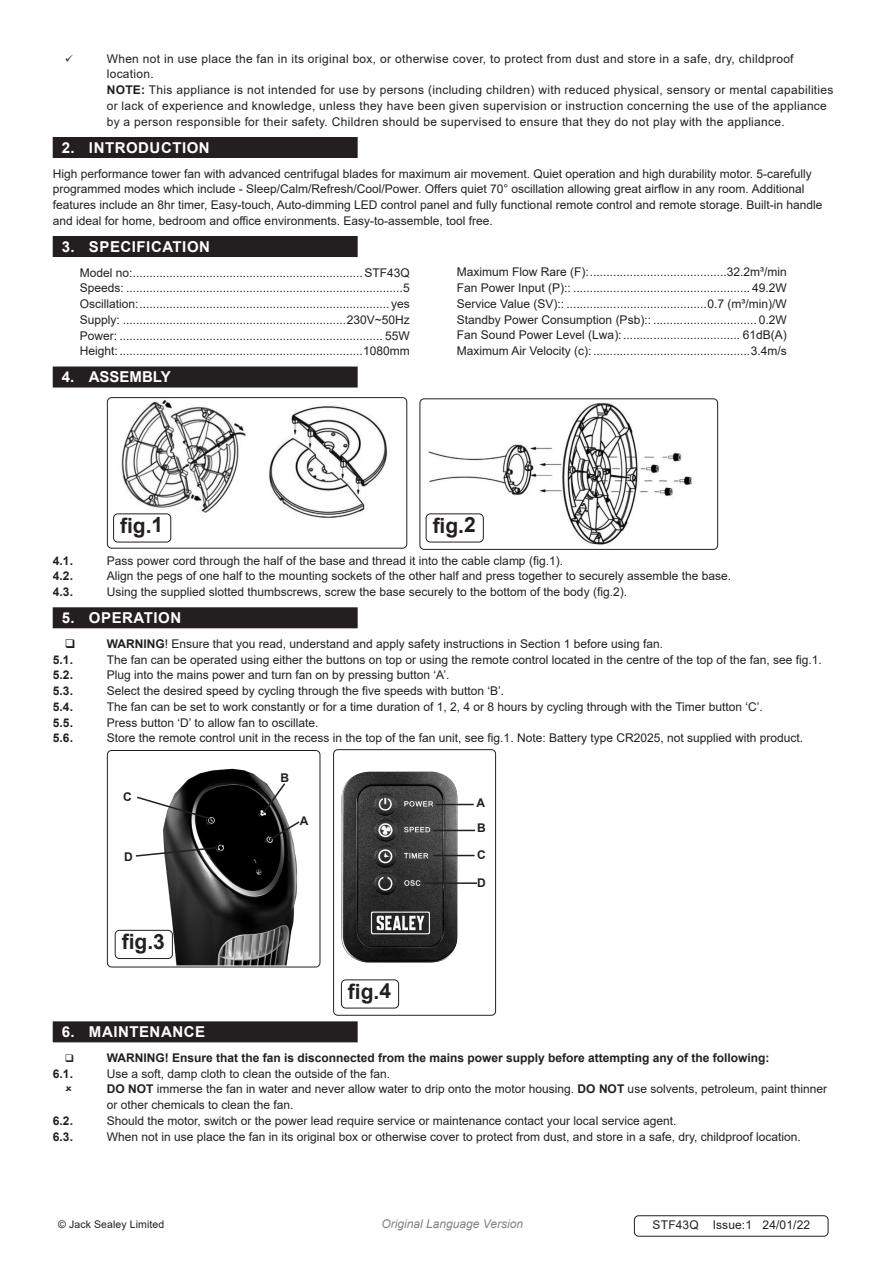
<style>
.page{position:relative;width:893px;height:1263px;background:#fff}
.page>*{position:absolute;margin:0;border:0;box-sizing:border-box;transform-origin:0 0}
.t1{font:700 21px "Arial";color:#231f20}
.t2{font:700 15px "Arial";letter-spacing:.035em;color:#fff}
.t3{font:700 15px "Arial";color:#fff}
.Body{font:12px/15.8px "Arial";color:#231f20}
.Specifications__Tabb{font:12px "Arial";color:#231f20}
.Body-2{font:12px/15.8px "Arial";letter-spacing:.025em;color:#231f20}
.Body-3{font:700 12px "Arial";color:#231f20}
.t4{font:italic 12px "Arial";color:#808285}
.Body__Footer{font:12px "Arial";letter-spacing:.01em;color:#231f20}
.Body__Justified__7pt{font:10.5px "Arial";letter-spacing:.01em;color:#231f20}
.s1{font-weight:700}
</style>
<div class="page">
<div style="left:53px;top:137px;width:305px;height:21px;background:#231f20"></div>
<div style="left:53px;top:236px;width:305px;height:21px;background:#231f20"></div>
<div style="left:53px;top:366px;width:305px;height:21px;background:#231f20"></div>
<div style="left:53px;top:607px;width:305px;height:21px;background:#231f20"></div>
<div style="left:53px;top:1021px;width:305px;height:21px;background:#231f20"></div>
<div style="left:634px;top:1215px;width:194px;height:21px;border:1px solid #231f20;border-radius:4px"></div>
<img style="left:137px;top:768px;width:160px;height:197px">
<div style="left:107px;top:750px;width:213px;height:217px;border:1px solid #231f20;border-radius:4px"></div>
<img style="left:341px;top:772px;width:118px;height:190px">
<div style="left:333px;top:749px;width:163px;height:267px;border:1px solid #231f20;border-radius:4px"></div>
<div style="left:115px;top:930px;width:57px;height:28px;background:#fff;border-radius:4px"></div>
<div style="left:115px;top:930px;width:58px;height:29px;border:1px solid #231f20;border-radius:4px"></div>
<div style="left:341px;top:979px;width:58px;height:29px;border:1px solid #231f20;border-radius:4px"></div>
<hr style="left:436px;top:804px;width:38px;height:1px;background:#231f20">
<hr style="left:433px;top:830px;width:42px;height:1px;background:#231f20">
<hr style="left:433px;top:855px;width:42px;height:1px;background:#231f20">
<hr style="left:425px;top:882px;width:52px;height:2px;background:#231f20">
<svg style="left:262px;top:781px;width:38px;height:60px"></svg>
<svg style="left:137px;top:795px;width:74px;height:25px"></svg>
<svg style="left:135px;top:846px;width:82px;height:12px"></svg>
<img style="left:121px;top:399px;width:267px;height:130px">
<div style="left:107px;top:397px;width:300px;height:152px;border:1px solid #231f20;border-radius:4px"></div>
<img style="left:420px;top:399px;width:296px;height:146px">
<div style="left:420px;top:398px;width:298px;height:152px;border:1px solid #231f20;border-radius:4px"></div>
<div style="left:114px;top:514px;width:57px;height:28px;background:#fff;border-radius:4px"></div>
<div style="left:113px;top:513px;width:58px;height:29px;border:1px solid #231f20;border-radius:4px"></div>
<div style="left:426px;top:514px;width:57px;height:28px;background:#fff;border-radius:4px"></div>
<div style="left:426px;top:513px;width:58px;height:29px;border:1px solid #231f20;border-radius:4px"></div>
<p class="Body-2" style="left:107px;top:51px;width:688px">When not in use place the fan in its original box, or otherwise cover, to protect from dust and store in a safe, dry, childproof location.</p>
<p class="Body-2" style="left:107px;top:82px;width:728px"><span class="s1">NOTE:</span> This appliance is not intended for use by persons (including children) with reduced physical, sensory or mental capabilities or lack of experience and knowledge, unless they have been given supervision or instruction concerning the use of the appliance by a person responsible for their safety. Children should be supervised to ensure that they do not play with the appliance.</p>
<p class="t2" style="left:62px;top:137px;width:149px">2. INTRODUCTION</p>
<p class="Body" style="left:53px;top:165px;width:771px">High performance tower fan with advanced centrifugal blades for maximum air movement. Quiet operation and high durability motor. 5-carefully programmed modes which include - Sleep/Calm/Refresh/Cool/Power. Offers quiet 70° oscillation allowing great airflow in any room. Additional features include an 8hr timer, Easy-touch, Auto-dimming LED control panel and fully functional remote control and remote storage. Built-in handle and ideal for home, bedroom and office environments. Easy-to-assemble, tool free.</p>
<p class="t2" style="left:62px;top:236px;width:150px">3. SPECIFICATION</p>
<p class="Specifications__Tabb" style="left:80px;top:264px;width:332px">Model no:.....................................................................STF43Q</p>
<p class="Specifications__Tabb" style="left:80px;top:280px;width:331px">Speeds: ...................................................................................5</p>
<p class="Specifications__Tabb" style="left:80px;top:296px;width:331px">Oscillation:...........................................................................yes</p>
<p class="Specifications__Tabb" style="left:80px;top:311px;width:331px">Supply: ...................................................................230V~50Hz</p>
<p class="Specifications__Tabb" style="left:80px;top:327px;width:331px">Power: ............................................................................... 55W</p>
<p class="Specifications__Tabb" style="left:80px;top:343px;width:331px">Height:.........................................................................1080mm</p>
<p class="t3" style="left:62px;top:366px;width:110px">4. ASSEMBLY</p>
<p class="Specifications__Tabb" style="left:457px;top:264px;width:331px">Maximum Flow Rare (F):.........................................32.2m³/min</p>
<p class="Specifications__Tabb" style="left:457px;top:280px;width:331px">Fan Power Input (P):: ..................................................... 49.2W</p>
<p class="Specifications__Tabb" style="left:457px;top:295px;width:332px">Service Value (SV):: ..........................................0.7 (m³/min)/W</p>
<p class="Specifications__Tabb" style="left:457px;top:311px;width:332px">Standby Power Consumption (Psb):: ............................... 0.2W</p>
<p class="Specifications__Tabb" style="left:457px;top:327px;width:331px">Fan Sound Power Level (Lwa):................................... 61dB(A)</p>
<p class="Specifications__Tabb" style="left:457px;top:343px;width:332px">Maximum Air Velocity (c): ...............................................3.4m/s</p>
<p class="t1" style="left:120px;top:510px;width:45px">fig.1</p>
<p class="t1" style="left:433px;top:510px;width:45px">fig.2</p>
<p class="Body-3" style="left:53px;top:552px;width:22px">4.1.</p>
<p class="Body" style="left:107px;top:552px;width:458px">Pass power cord through the half of the base and thread it into the cable clamp (fig.1).</p>
<p class="Body-3" style="left:53px;top:568px;width:22px">4.2.</p>
<p class="Body" style="left:107px;top:568px;width:626px">Align the pegs of one half to the mounting sockets of the other half and press together to securely assemble the base.</p>
<p class="Body-3" style="left:53px;top:583px;width:22px">4.3.</p>
<p class="Body" style="left:107px;top:584px;width:522px">Using the supplied slotted thumbscrews, screw the base securely to the bottom of the body (fig.2).</p>
<p class="t2" style="left:62px;top:607px;width:121px">5. OPERATION</p>
<p class="Body" style="left:107px;top:636px;width:558px"><span class="s1">WARNING</span>! Ensure that you read, understand and apply safety instructions in Section 1 before using fan.</p>
<p class="Body-3" style="left:53px;top:651px;width:22px">5.1.</p>
<p class="Body" style="left:107px;top:651px;width:717px">The fan can be operated using either the buttons on top or using the remote control located in the centre of the top of the fan, see fig.1.</p>
<p class="Body-3" style="left:53px;top:667px;width:22px">5.2.</p>
<p class="Body" style="left:107px;top:667px;width:344px">Plug into the mains power and turn fan on by pressing button ‘A’.</p>
<p class="Body-3" style="left:53px;top:682px;width:22px">5.3.</p>
<p class="Body" style="left:107px;top:683px;width:399px">Select the desired speed by cycling through the five speeds with button ‘B’.</p>
<p class="Body-3" style="left:53px;top:698px;width:22px">5.4.</p>
<p class="Body" style="left:107px;top:699px;width:658px">The fan can be set to work constantly or for a time duration of 1, 2, 4 or 8 hours by cycling through with the Timer button ‘C’.</p>
<p class="Body-3" style="left:53px;top:714px;width:22px">5.5.</p>
<p class="Body" style="left:107px;top:714px;width:213px">Press button ‘D’ to allow fan to oscillate.</p>
<p class="Body-3" style="left:53px;top:730px;width:22px">5.6.</p>
<p class="Body" style="left:107px;top:730px;width:698px">Store the remote control unit in the recess in the top of the fan unit, see fig.1. Note: Battery type CR2025, not supplied with product.</p>
<p class="Body-3" style="left:123px;top:788px;width:10px">C</p>
<p class="Body-3" style="left:124px;top:849px;width:10px">D</p>
<p class="t1" style="left:122px;top:927px;width:45px">fig.3</p>
<p class="Body-3" style="left:280px;top:769px;width:10px">B</p>
<p class="Body-3" style="left:300px;top:812px;width:10px">A</p>
<p class="t1" style="left:348px;top:976px;width:45px">fig.4</p>
<p class="Body-3" style="left:476px;top:794px;width:10px">A</p>
<p class="Body-3" style="left:477px;top:820px;width:10px">B</p>
<p class="Body-3" style="left:477px;top:846px;width:10px">C</p>
<p class="Body-3" style="left:477px;top:875px;width:10px">D</p>
<p class="t2" style="left:62px;top:1021px;width:145px">6. MAINTENANCE</p>
<p class="Body-3" style="left:107px;top:1049px;width:664px">WARNING! Ensure that the fan is disconnected from the mains power supply before attempting any of the following:</p>
<p class="Body-3" style="left:53px;top:1065px;width:22px">6.1.</p>
<p class="Body" style="left:107px;top:1065px;width:285px">Use a soft, damp cloth to clean the outside of the fan.</p>
<p class="Body" style="left:107px;top:1081px;width:722px"><span class="s1">DO NOT</span> immerse the fan in water and never allow water to drip onto the motor housing. <span class="s1">DO NOT</span> use solvents, petroleum, paint thinner or other chemicals to clean the fan.</p>
<p class="Body-3" style="left:53px;top:1112px;width:22px">6.2.</p>
<p class="Body" style="left:107px;top:1113px;width:571px">Should the motor, switch or the power lead require service or maintenance contact your local service agent.</p>
<p class="Body-3" style="left:53px;top:1128px;width:22px">6.3.</p>
<p class="Body" style="left:107px;top:1128px;width:696px">When not in use place the fan in its original box or otherwise cover to protect from dust, and store in a safe, dry, childproof location.</p>
<p class="Body__Justified__7pt" style="left:58px;top:1217px;width:108px">© Jack Sealey Limited</p>
<p class="t4" style="left:381px;top:1216px;width:143px">Original Language Version</p>
<p class="Body__Footer" style="left:653px;top:1216px;width:159px">STF43Q Issue:1 24/01/22</p>
</div>
